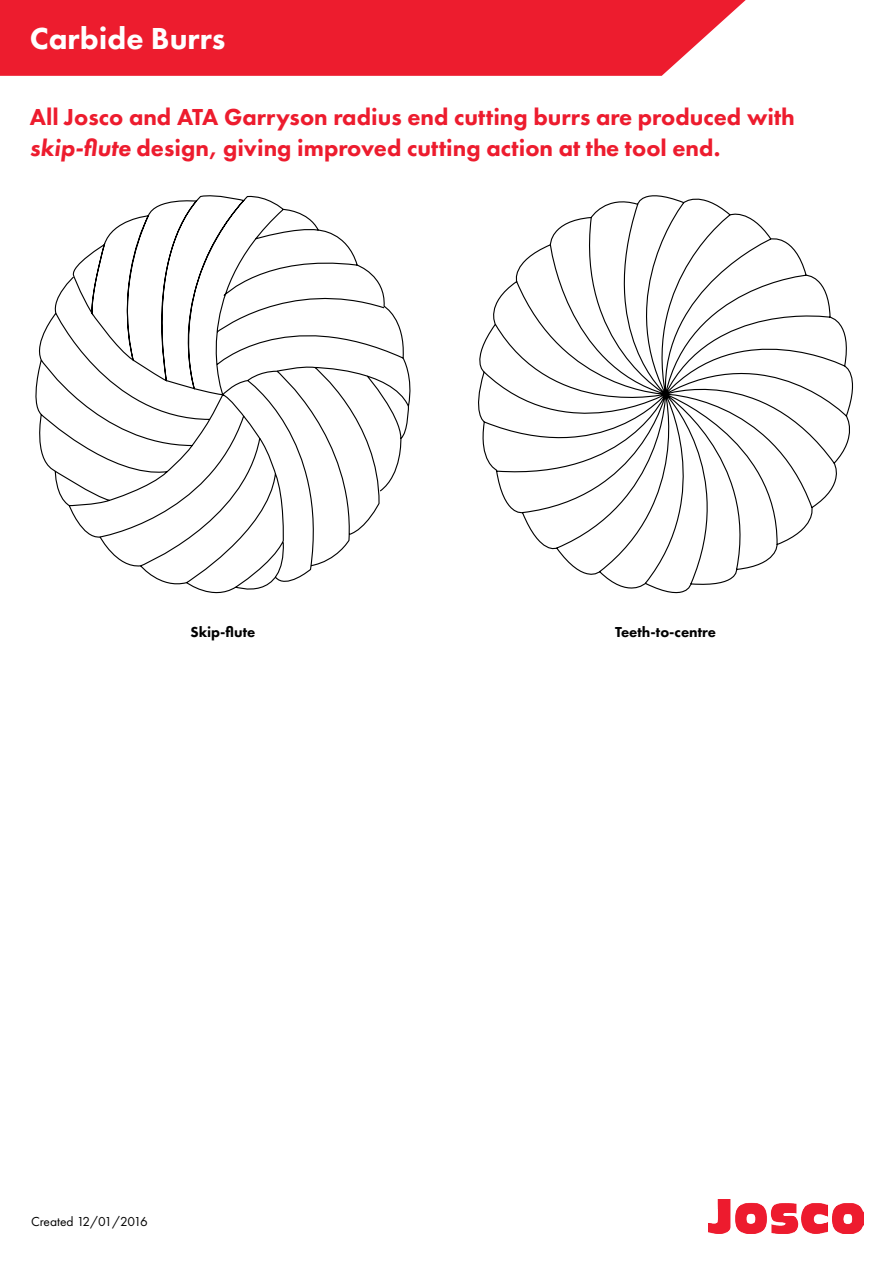
<style>
.page{position:relative;width:893px;height:1263px;background:#fff}
.page>*{position:absolute;margin:0;border:0;box-sizing:border-box;transform-origin:0 0}
.t1{font:800 31.5px "Futura PT";color:#fff}
.t2{font:800 24px/31.5px "Futura PT";color:#ed1c2e}
.t3{font:800 15px "Futura PT";color:#000}
.t4{font:13.5px "Futura PT";letter-spacing:-.025em;color:#000}
.s1{font-style:italic}
</style>
<div class="page">
<svg style="left:35px;top:195px;width:376px;height:399px"></svg>
<svg style="left:478px;top:195px;width:375px;height:399px"></svg>
<img style="left:709px;top:1199px;width:154px;height:34px">
<div style="left:0;top:0;width:746px;height:76px;background:#ed1c2e"></div>
<h1 class="t1" style="left:30px;top:19px;width:197px">Carbide Burrs</h1>
<p class="t2" style="left:30px;top:100px;width:767px">All Josco and ATA Garryson radius end cutting burrs are produced with <span class="s1">skip-flute</span> design, giving improved cutting action at the tool end.</p>
<p class="t3" style="left:190px;top:623px;width:67px">Skip-flute</p>
<p class="t3" style="left:615px;top:623px;width:102px">Teeth-to-centre</p>
<p class="t4" style="left:31px;top:1214px;width:118px">Created 12/01/2016</p>
</div>
